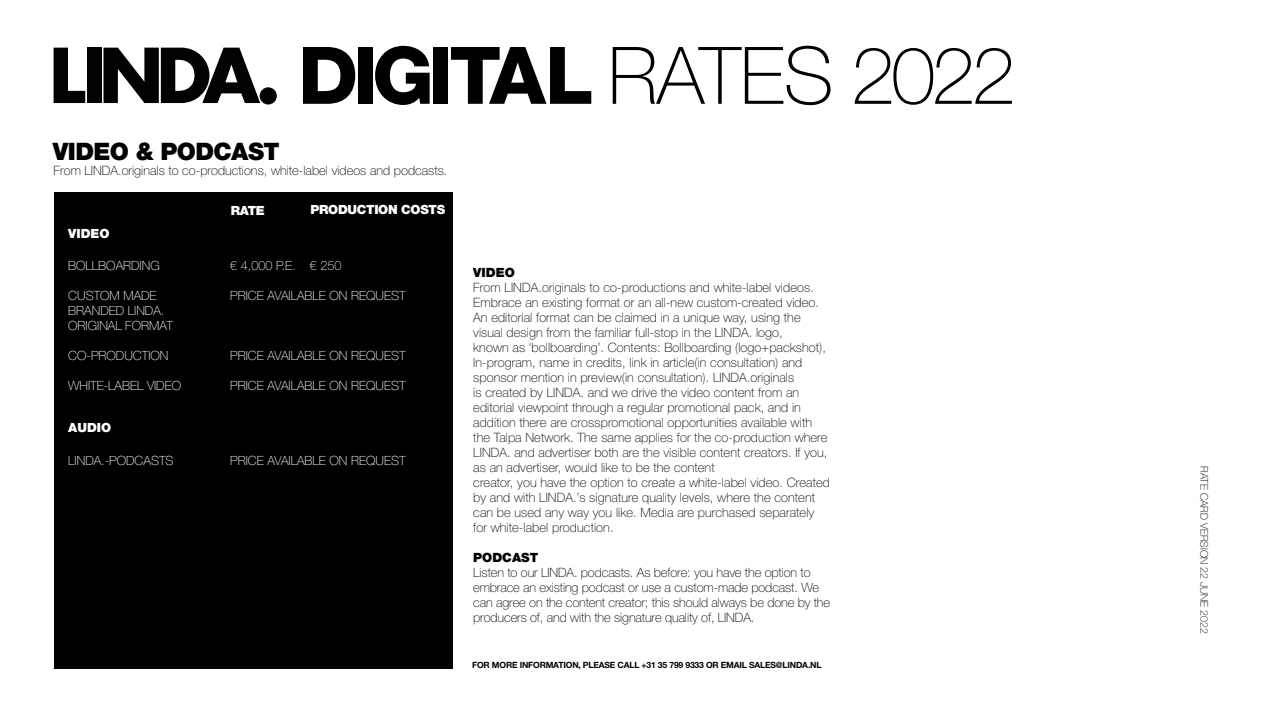
<style>
.page{position:relative;width:1263px;height:723px;background:#fff}
.page>*{position:absolute;margin:0;border:0;box-sizing:border-box;transform-origin:0 0}
.t1{font:100 79.5px "Helvetica Neue LT";letter-spacing:-.05em;color:#000}
.t2{font:900 24.15px "Helvetica Neue LT";letter-spacing:-.025em;color:#020203}
.t3{font:100 12.9px/15px "Helvetica Neue LT";letter-spacing:.005em;color:#000}
.t4{font:900 12.75px "Helvetica Neue LT";color:#000}
.t5{font:100 12.6px/15px "Helvetica Neue LT";color:#fff}
.t6{font:900 12.6px "Helvetica Neue LT";letter-spacing:-.025em;color:#fff}
.t7{font:100 10.5px "Helvetica Neue LT";letter-spacing:-.005em;color:#000}
.t8{font:700 8.55px "Helvetica Neue LT";letter-spacing:-.02em;color:#020203}
.s1{font-weight:800}
</style>
<div class="page">
<svg style="left:54px;top:48px;width:31px;height:55px"></svg>
<div style="left:87px;top:48px;width:14px;height:55px;background:#010202"></div>
<svg style="left:103px;top:48px;width:157px;height:55px"></svg>
<div style="left:260px;top:87px;width:17px;height:17px;background:#010202;border-radius:50%"></div>
<div style="left:54px;top:192px;width:398px;height:477px;background:#000"></div>
<h1 class="t1" style="left:298px;top:30px;width:719px"><span class="s1">DIGITAL</span> RATES 2022</h1>
<h2 class="t2" style="left:53px;top:137px;width:228px">VIDEO &amp; PODCAST</h2>
<p class="t3" style="left:54px;top:163px;width:395px">From LINDA.originals to co-productions, white-label videos and podcasts.</p>
<p class="t6" style="left:231px;top:202px;width:36px">RATE</p>
<p class="t6" style="left:311px;top:202px;width:136px">PRODUCTION COSTS</p>
<p class="t6" style="left:68px;top:226px;width:43px">VIDEO</p>
<p class="t5" style="left:68px;top:258px;width:93px">BOLLBOARDING</p>
<p class="t5" style="left:230px;top:258px;width:113px">€ 4,000 P.E. € 250</p>
<p class="t5" style="left:68px;top:288px;width:90px">CUSTOM MADE</p>
<p class="t5" style="left:230px;top:288px;width:177px">PRICE AVAILABLE ON REQUEST</p>
<p class="t5" style="left:68px;top:303px;width:106px">BRANDED LINDA.<br>ORIGINAL FORMAT</p>
<p class="t5" style="left:68px;top:348px;width:102px">CO-PRODUCTION</p>
<p class="t5" style="left:230px;top:348px;width:177px">PRICE AVAILABLE ON REQUEST</p>
<p class="t5" style="left:68px;top:378px;width:114px">WHITE-LABEL VIDEO</p>
<p class="t5" style="left:230px;top:378px;width:177px">PRICE AVAILABLE ON REQUEST</p>
<p class="t6" style="left:68px;top:420px;width:44px">AUDIO</p>
<p class="t5" style="left:68px;top:453px;width:107px">LINDA.-PODCASTS</p>
<p class="t5" style="left:230px;top:453px;width:177px">PRICE AVAILABLE ON REQUEST</p>
<p class="t4" style="left:473px;top:265px;width:43px">VIDEO</p>
<p class="t3" style="left:473px;top:280px;width:358px">From LINDA.originals to co-productions and white-label videos.<br>Embrace an existing format or an all-new custom-created video.<br>An editorial format can be claimed in a unique way, using the visual design from the familiar full-stop in the LINDA. logo,<br>known as ‘bollboarding’. Contents: Bollboarding (logo+packshot), In-program, name in credits, link in article(in consultation) and sponsor mention in preview(in consultation). LINDA.originals<br>is created by LINDA. and we drive the video content from an editorial viewpoint through a regular promotional pack, and in addition there are crosspromotional opportunities available with the Talpa Network. The same applies for the co-production where LINDA. and advertiser both are the visible content creators. If you, as an advertiser, would like to be the content<br>creator, you have the option to create a white-label video. Created by and with LINDA.’s signature quality levels, where the content can be used any way you like. Media are purchased separately for white-label production.</p>
<p class="t4" style="left:473px;top:550px;width:66px">PODCAST</p>
<p class="t3" style="left:473px;top:565px;width:358px">Listen to our LINDA. podcasts. As before: you have the option to embrace an existing podcast or use a custom-made podcast. We can agree on the content creator; this should always be done by the producers of, and with the signature quality of, LINDA.</p>
<p class="t8" style="left:472px;top:659px;width:351px">FOR MORE INFORMATION, PLEASE CALL +31 35 799 9333 OR EMAIL SALES@LINDA.NL</p>
<p class="t7" style="left:1210px;top:466px;width:169px;rotate:90deg">RATE CARD VERSION 22 JUNE 2022</p>
</div>
